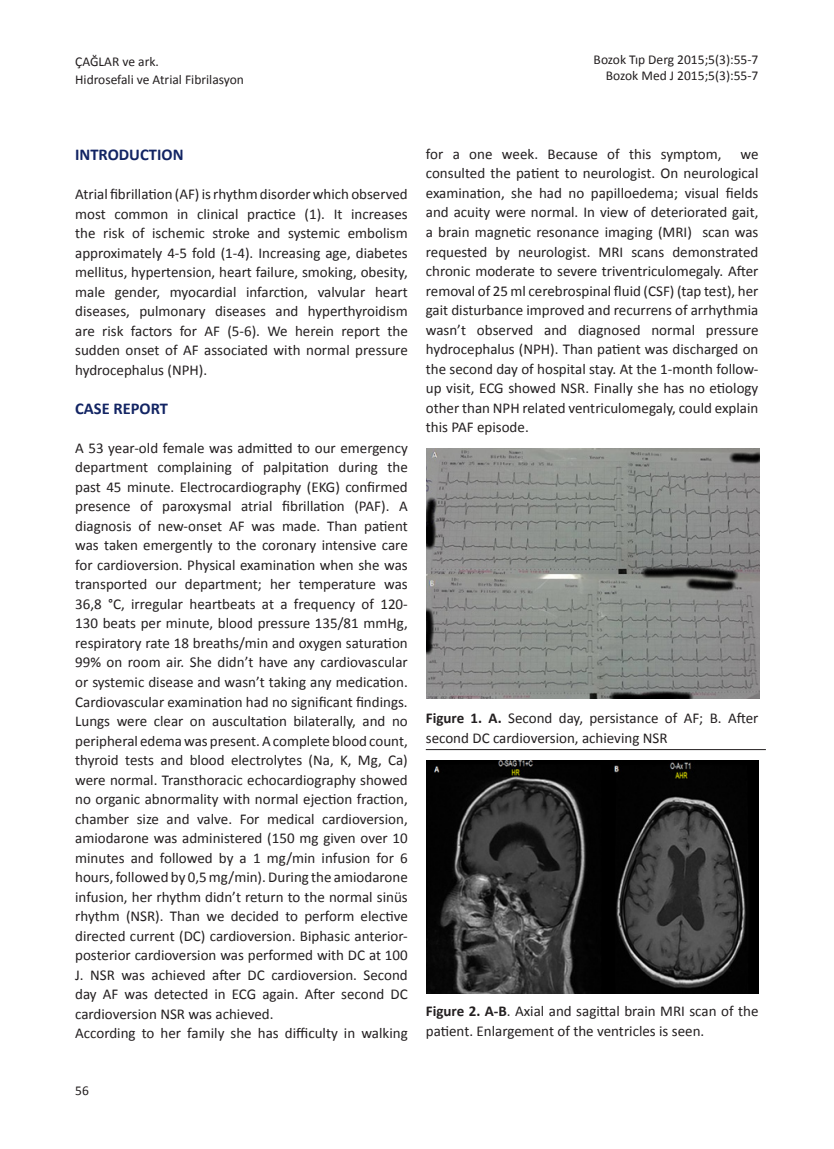
<style>
.page{position:relative;width:834px;height:1149px;background:#fff}
.page>*{position:absolute;margin:0;border:0;box-sizing:border-box;transform-origin:0 0}
.t1{font:700 16.5px "Calibri";color:#122463}
.t2{font:15px/19.5px "Calibri";color:#231f20;text-align:justify}
.t3{font:13.5px "Calibri";color:#231f20}
.s1{font-weight:700}
</style>
<div class="page">
<img style="left:426px;top:448px;width:332px;height:250px">
<img style="left:426px;top:760px;width:332px;height:232px">
<hr style="left:426px;top:749px;width:339px;height:1px;background:#231f20">
<p class="t3" style="left:75px;top:53px;width:85px">ÇAĞLAR ve ark.</p>
<p class="t3" style="left:75px;top:71px;width:170px">Hidrosefali ve Atrial Fibrilasyon</p>
<p class="t3" style="left:593px;top:51px;width:166px">Bozok Tıp Derg 2015;5(3):55-7</p>
<p class="t3" style="left:605px;top:67px;width:154px">Bozok Med J 2015;5(3):55-7</p>
<p class="t1" style="left:75px;top:144px;width:110px">INTRODUCTION</p>
<p class="t2" style="left:75px;top:183px;width:334px">Atrial fibrillation (AF) is rhythm disorder which observed most common in clinical practice (1). It increases the risk of ischemic stroke and systemic embolism approximately 4-5 fold (1-4). Increasing age, diabetes mellitus, hypertension, heart failure, smoking, obesity, male gender, myocardial infarction, valvular heart diseases, pulmonary diseases and hyperthyroidism are risk factors for AF (5-6). We herein report the sudden onset of AF associated with normal pressure hydrocephalus (NPH).</p>
<p class="t1" style="left:75px;top:398px;width:94px">CASE REPORT</p>
<p class="t2" style="left:75px;top:437px;width:334px">A 53 year-old female was admitted to our emergency department complaining of palpitation during the past 45 minute. Electrocardiography (EKG) confirmed presence of paroxysmal atrial fibrillation (PAF). A diagnosis of new-onset AF was made. Than patient was taken emergently to the coronary intensive care for cardioversion. Physical examination when she was transported our department; her temperature was 36,8 °C, irregular heartbeats at a frequency of 120- 130 beats per minute, blood pressure 135/81 mmHg, respiratory rate 18 breaths/min and oxygen saturation 99% on room air. She didn’t have any cardiovascular or systemic disease and wasn’t taking any medication.<br>Cardiovascular examination had no significant findings.<br>Lungs were clear on auscultation bilaterally, and no peripheral edema was present. A complete blood count, thyroid tests and blood electrolytes (Na, K, Mg, Ca) were normal. Transthoracic echocardiography showed no organic abnormality with normal ejection fraction, chamber size and valve. For medical cardioversion, amiodarone was administered (150 mg given over 10 minutes and followed by a 1 mg/min infusion for 6 hours, followed by 0,5 mg/min). During the amiodarone infusion, her rhythm didn’t return to the normal sinüs rhythm (NSR). Than we decided to perform elective directed current (DC) cardioversion. Biphasic anterior&shy;posterior cardioversion was performed with DC at 100<br>J. NSR was achieved after DC cardioversion. Second day AF was detected in ECG again. After second DC cardioversion NSR was achieved.</p>
<p class="t2" style="left:75px;top:1022px;width:334px">According to her family she has difficulty in walking</p>
<p class="t3" style="left:75px;top:1081px;width:15px">56</p>
<p class="t2" style="left:426px;top:143px;width:297px">for a one week. Because of this symptom,</p>
<p class="t2" style="left:426px;top:143px;width:334px;text-indent:314px">we consulted the patient to neurologist. On neurological examination, she had no papilloedema; visual fields and acuity were normal. In view of deteriorated gait, a brain magnetic resonance imaging (MRI) scan was requested by neurologist. MRI scans demonstrated chronic moderate to severe triventriculomegaly. After removal of 25 ml cerebrospinal fluid (CSF) (tap test), her gait disturbance improved and recurrens of arrhythmia wasn’t observed and diagnosed normal pressure hydrocephalus (NPH). Than patient was discharged on the second day of hospital stay. At the 1-month follow&shy;up visit, ECG showed NSR. Finally she has no etiology other than NPH related ventriculomegaly, could explain this PAF episode.</p>
<p class="t2" style="left:426px;top:707px;width:334px"><span class="s1">Figure 1. A.</span> Second day, persistance of AF; B. After second DC cardioversion, achieving NSR</p>
<p class="t2" style="left:426px;top:1000px;width:334px"><span class="s1">Figure 2. A-B</span>. Axial and sagittal brain MRI scan of the patient. Enlargement of the ventricles is seen.</p>
</div>
